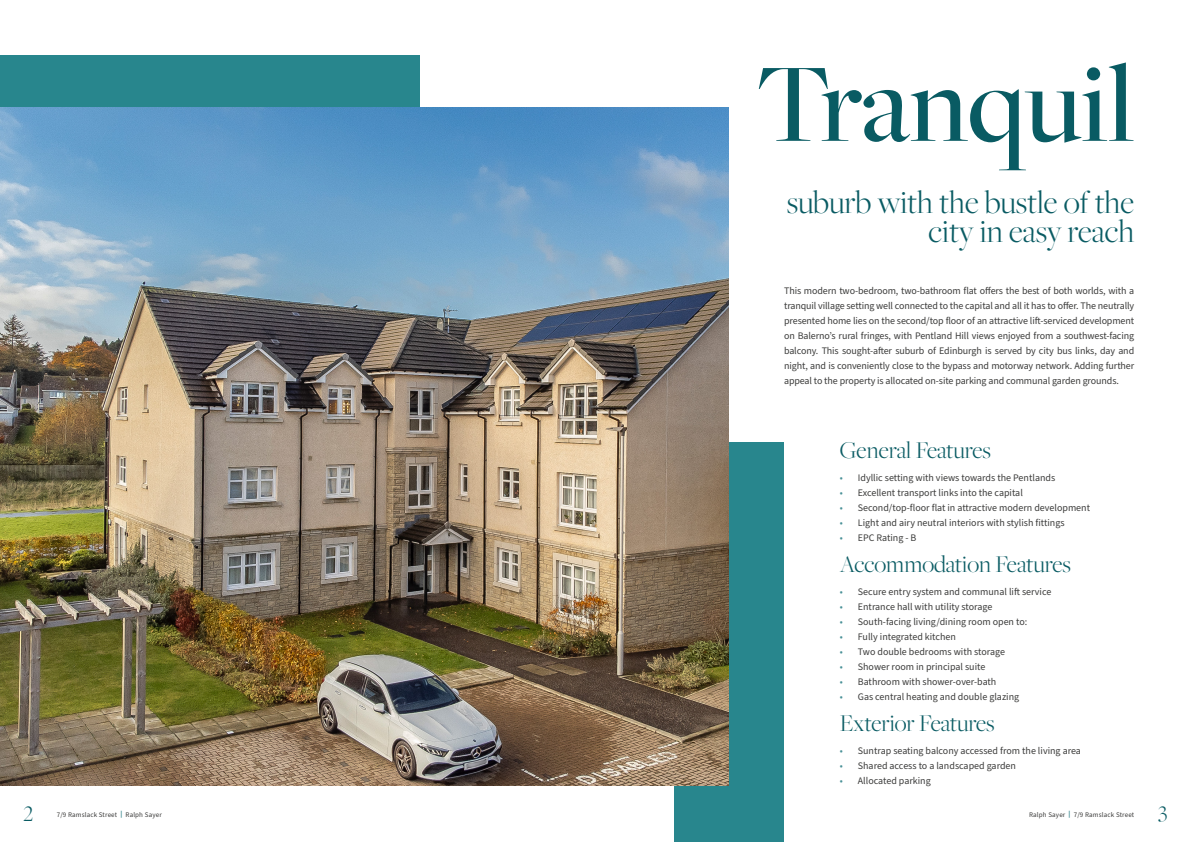
<style>
.page{position:relative;width:1191px;height:842px;background:#fff}
.page>*{position:absolute;margin:0;border:0;box-sizing:border-box;transform-origin:0 0}
.t1{font:500 116.4px "Freight Big Pro";color:#095b63}
.t2{font:300 34px/29px "Freight Big Pro";color:#095b63;text-align:right}
.t3{font:300 25px "Freight Big Pro";color:#095b63}
.t4{font:300 23px "Freight Big Pro";color:#095b63}
.t5{font:10px/15px "Source Sans Pro";color:#3c3c3b;text-align:justify}
.t6{font:7px "Source Sans Pro";letter-spacing:.02em;color:#3c3c3b}
.s1{color:#499197}
.s2{font-weight:900;color:#499197}
</style>
<div class="page">
<div style="left:675px;top:442px;width:109px;height:400px;background:#28868d"></div>
<div style="left:0;top:55px;width:420px;height:139px;background:#28868d"></div>
<img style="left:0;top:108px;width:728px;height:677px">
<p class="t1" style="left:755px;top:27px;width:380px">Tranquil</p>
<p class="t2" style="left:786px;top:187px;width:349px">suburb with the bustle of the city in easy reach</p>
<p class="t5" style="left:784px;top:283px;width:352px">This modern two-bedroom, two-bathroom flat offers the best of both worlds, with a tranquil village setting well connected to the capital and all it has to offer. The neutrally presented home lies on the second/top floor of an attractive lift-serviced development on Balerno’s rural fringes, with Pentland Hill views enjoyed from a southwest-facing balcony. This sought-after suburb of Edinburgh is served by city bus links, day and night, and is conveniently close to the bypass and motorway network. Adding further appeal to the property is allocated on-site parking and communal garden grounds.</p>
<p class="t3" style="left:840px;top:434px;width:153px">General Features</p>
<p class="t5" style="left:840px;top:470px;width:217px"><span class="s1">•</span> Idyllic setting with views towards the Pentlands</p>
<p class="t5" style="left:840px;top:485px;width:184px"><span class="s1">•</span> Excellent transport links into the capital</p>
<p class="t5" style="left:840px;top:500px;width:252px"><span class="s1">•</span> Second/top-floor flat in attractive modern development</p>
<p class="t5" style="left:840px;top:515px;width:226px"><span class="s1">•</span> Light and airy neutral interiors with stylish fittings</p>
<p class="t5" style="left:840px;top:530px;width:78px"><span class="s1">•</span> EPC Rating - B</p>
<p class="t3" style="left:840px;top:548px;width:233px">Accommodation Features</p>
<p class="t5" style="left:840px;top:584px;width:213px"><span class="s1">•</span> Secure entry system and communal lift service</p>
<p class="t5" style="left:840px;top:599px;width:154px"><span class="s1">•</span> Entrance hall with utility storage</p>
<p class="t5" style="left:840px;top:614px;width:189px"><span class="s1">•</span> South-facing living/dining room open to:</p>
<p class="t5" style="left:840px;top:629px;width:118px"><span class="s1">•</span> Fully integrated kitchen</p>
<p class="t5" style="left:840px;top:644px;width:167px"><span class="s1">•</span> Two double bedrooms with storage</p>
<p class="t5" style="left:840px;top:659px;width:147px"><span class="s1">•</span> Shower room in principal suite</p>
<p class="t5" style="left:840px;top:674px;width:158px"><span class="s1">•</span> Bathroom with shower-over-bath</p>
<p class="t5" style="left:840px;top:689px;width:181px"><span class="s1">•</span> Gas central heating and double glazing</p>
<p class="t3" style="left:840px;top:707px;width:156px">Exterior Features</p>
<p class="t5" style="left:840px;top:743px;width:243px"><span class="s1">•</span> Suntrap seating balcony accessed from the living area</p>
<p class="t5" style="left:840px;top:758px;width:178px"><span class="s1">•</span> Shared access to a landscaped garden</p>
<p class="t5" style="left:840px;top:773px;width:92px"><span class="s1">•</span> Allocated parking</p>
<h3 class="t4" style="left:24px;top:798px;width:11px">2</h3>
<p class="t6" style="left:57px;top:810px;width:107px">7/9 Ramslack Street <span class="s2">|</span> Ralph Sayer</p>
<p class="t6" style="left:1029px;top:810px;width:107px">Ralph Sayer <span class="s2">|</span> 7/9 Ramslack Street</p>
<h3 class="t4" style="left:1158px;top:798px;width:11px">3</h3>
</div>
